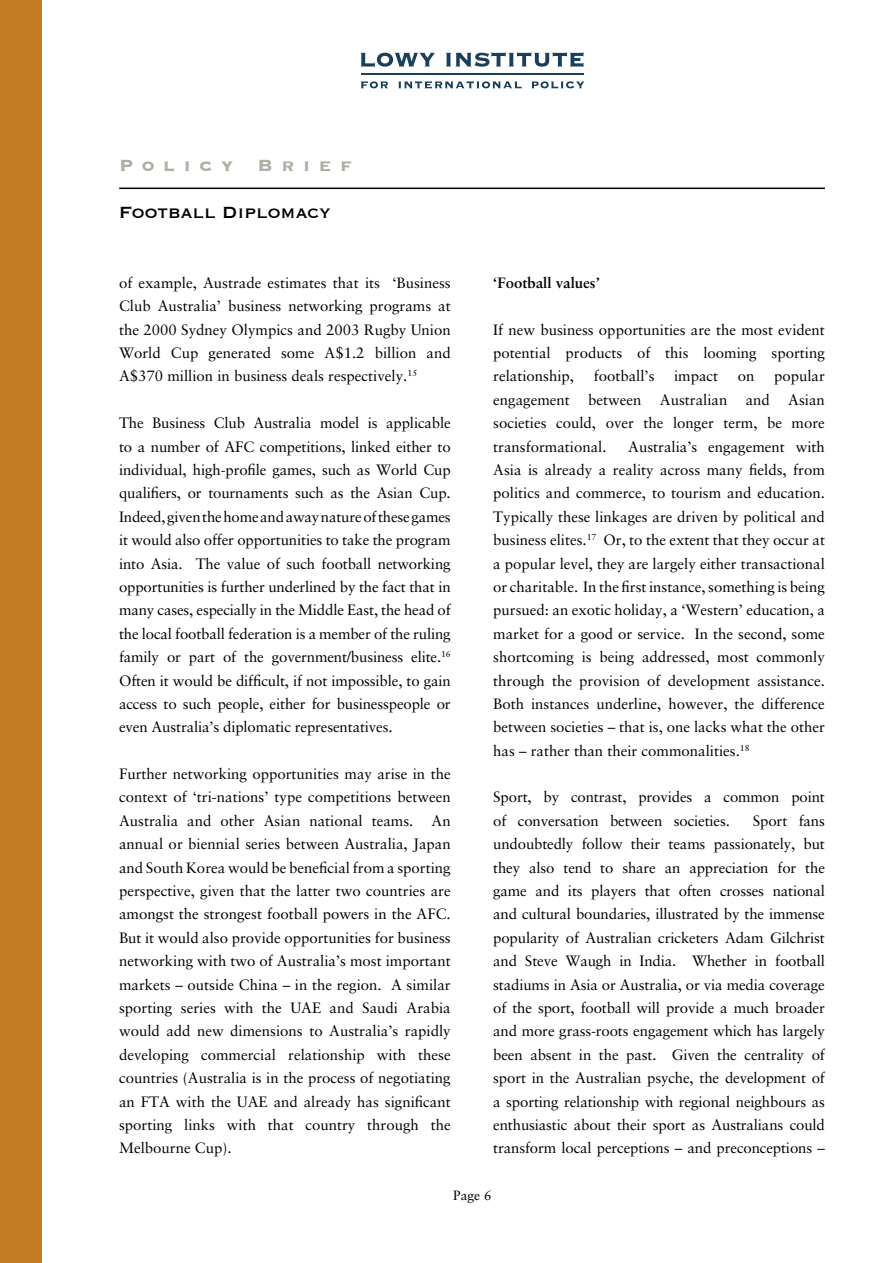
<style>
.page{position:relative;width:893px;height:1263px;background:#fff}
.page>*{position:absolute;margin:0;border:0;box-sizing:border-box;transform-origin:0 0}
.t1{font:21px "Copperplate Thirty One BC";color:#000}
.t2{font:21px "Copperplate Thirty Three BC";letter-spacing:.415em;color:#b0ada3}
.Body_Text{font:15px/23.4px "Sabon";color:#000;text-align:justify}
.Body_Text-2{font:700 15px "Sabon";color:#000}
.t3{font:13.5px "Sabon";color:#000}
</style>
<div class="page">
<hr style="left:119px;top:188px;width:706px;height:1px;background:#000">
<svg style="left:361px;top:53px;width:74px;height:14px"></svg>
<svg style="left:446px;top:52px;width:137px;height:15px"></svg>
<svg style="left:361px;top:81px;width:27px;height:7px"></svg>
<svg style="left:398px;top:81px;width:124px;height:8px"></svg>
<svg style="left:532px;top:81px;width:52px;height:8px"></svg>
<hr style="left:361px;top:73px;width:222px;height:2px;background:#193f5b">
<div style="left:0;top:0;width:42px;height:1263px;background:#c37c22"></div>
<h1 class="t2" style="left:119px;top:155px;width:234px">Policy Brief</h1>
<h1 class="t1" style="left:119px;top:201px;width:213px">Football Diplomacy</h1>
<p class="Body_Text" style="left:119px;top:271px;width:333px">of example, Austrade estimates that its ‘Business Club Australia’ business networking programs at the 2000 Sydney Olympics and 2003 Rugby Union World Cup generated some A$1.2 billion and A$370 million in business deals respectively.<sup>15</sup></p>
<p class="Body_Text" style="left:119px;top:411px;width:333px">The Business Club Australia model is applicable to a number of AFC competitions, linked either to individual, high-profile games, such as World Cup qualifiers, or tournaments such as the Asian Cup.<br>Indeed, given the home and away nature of these games it would also offer opportunities to take the program into Asia. The value of such football networking opportunities is further underlined by the fact that in many cases, especially in the Middle East, the head of the local football federation is a member of the ruling family or part of the government/business elite.<sup>16<br></sup>Often it would be difficult, if not impossible, to gain access to such people, either for businesspeople or even Australia’s diplomatic representatives.</p>
<p class="Body_Text" style="left:119px;top:762px;width:333px">Further networking opportunities may arise in the context of ‘tri-nations’ type competitions between Australia and other Asian national teams. An annual or biennial series between Australia, Japan and South Korea would be beneficial from a sporting perspective, given that the latter two countries are amongst the strongest football powers in the AFC.<br>But it would also provide opportunities for business networking with two of Australia’s most important markets – outside China – in the region. A similar sporting series with the UAE and Saudi Arabia would add new dimensions to Australia’s rapidly developing commercial relationship with these countries (Australia is in the process of negotiating an FTA with the UAE and already has significant sporting links with that country through the Melbourne Cup).</p>
<p class="Body_Text-2" style="left:493px;top:273px;width:108px">‘Football values’</p>
<p class="Body_Text" style="left:493px;top:318px;width:333px">If new business opportunities are the most evident potential products of this looming sporting relationship,</p>
<p class="Body_Text" style="left:493px;top:364px;width:333px;text-indent:281px">popular engagement between Australian and Asian societies could, over the longer term, be more transformational.</p>
<p class="Body_Text" style="left:594px;top:364px;width:62px">football’s</p>
<p class="Body_Text" style="left:674px;top:364px;width:46px">impact</p>
<p class="Body_Text" style="left:738px;top:364px;width:18px">on</p>
<p class="Body_Text" style="left:493px;top:434px;width:333px;text-indent:135px">Australia’s engagement with Asia is already a reality across many fields, from politics and commerce, to tourism and education.<br>Typically these linkages are driven by political and business elites.<sup>17</sup> Or, to the extent that they occur at a popular level, they are largely either transactional or charitable. In the first instance, something is being pursued: an exotic holiday, a ‘Western’ education, a market for a good or service. In the second, some shortcoming is being addressed, most commonly through the provision of development assistance.<br>Both instances underline, however, the difference between societies – that is, one lacks what the other has – rather than their commonalities.<sup>18</sup></p>
<p class="Body_Text" style="left:493px;top:785px;width:333px">Sport, by contrast, provides a common point of conversation between societies.</p>
<p class="Body_Text" style="left:493px;top:809px;width:333px;text-indent:260px">Sport fans undoubtedly follow their teams passionately, but they also tend to share an appreciation for the game and its players that often crosses national and cultural boundaries, illustrated by the immense popularity of Australian cricketers Adam Gilchrist and Steve Waugh in India. Whether in football stadiums in Asia or Australia, or via media coverage of the sport, football will provide a much broader and more grass-roots engagement which has largely been absent in the past. Given the centrality of sport in the Australian psyche, the development of a sporting relationship with regional neighbours as enthusiastic about their sport as Australians could transform local perceptions – and preconceptions –</p>
<p class="t3" style="left:453px;top:1187px;width:40px">Page 6</p>
</div>
